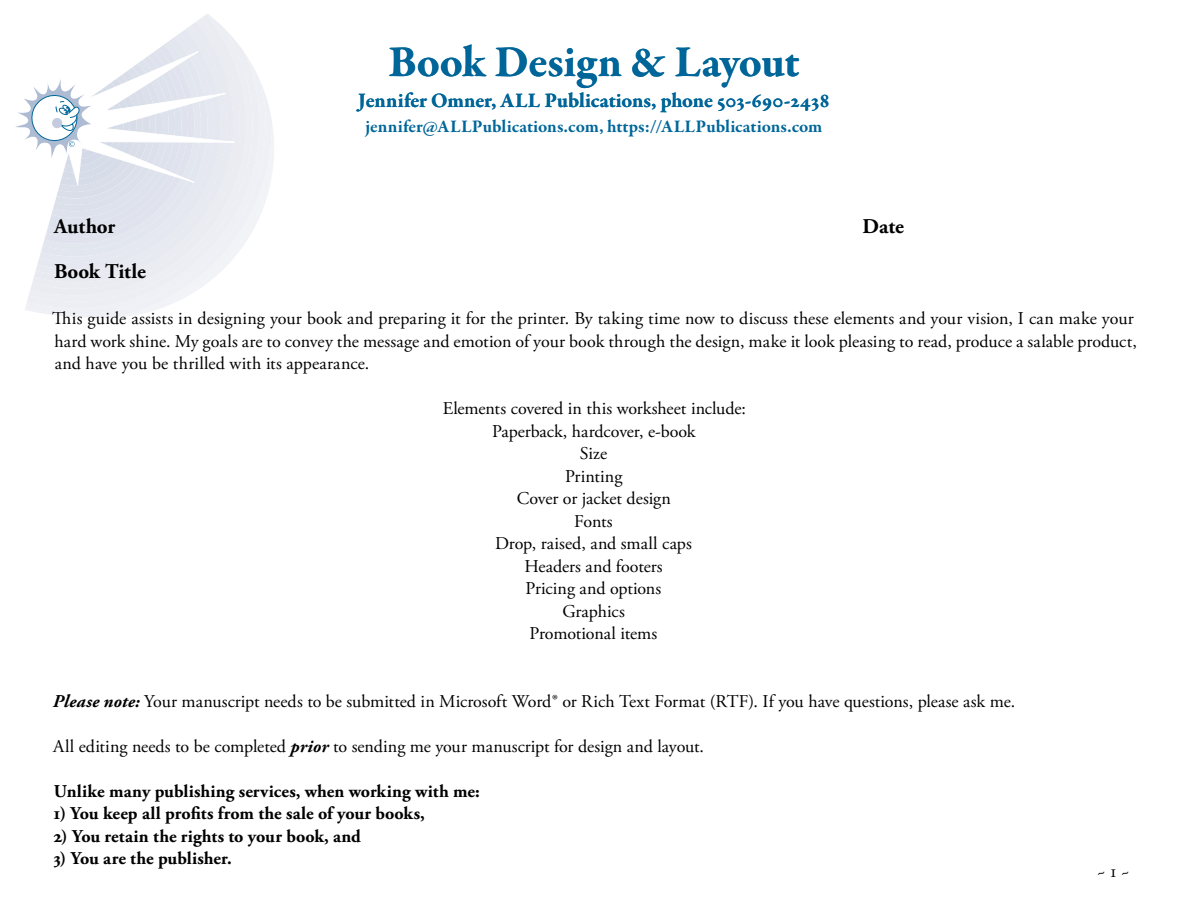
<style>
.page{position:relative;width:1188px;height:918px;background:#fff}
.page>*{position:absolute;margin:0;border:0;box-sizing:border-box;transform-origin:0 0}
.t1{font:700 45px "Garamond Premr Pro";letter-spacing:-.005em;color:#069}
.t2{font:700 21px "Garamond Premr Pro";letter-spacing:-.005em;color:#069}
.t3{font:700 21px "Adobe Garamond Pro";letter-spacing:-.005em;color:#000}
.t4{font:18px/22.5px "Adobe Garamond Pro";color:#000}
.t5{font:700 18px "Adobe Garamond Pro";letter-spacing:.005em;color:#000}
.t6{font:700 18px "Garamond Premr Pro";color:#069}
.s1{font-weight:700;font-style:italic}
</style>
<div class="page">
<svg style="left:266px;top:98px;width:6px;height:100px"></svg>
<svg style="left:259px;top:80px;width:7px;height:137px"></svg>
<svg style="left:253px;top:67px;width:6px;height:162px"></svg>
<svg style="left:25px;top:14px;width:227px;height:304px"></svg>
<svg style="left:15px;top:14px;width:173px;height:223px"></svg>
<p class="t1" style="left:388px;top:34px;width:413px">Book Design &amp; Layout</p>
<p class="t2" style="left:358px;top:87px;width:473px">Jennifer Omner, ALL Publications, phone 503-690-2438</p>
<p class="t6" style="left:365px;top:115px;width:459px">jennifer@ALLPublications.com, https://ALLPublications.com</p>
<p class="t3" style="left:54px;top:214px;width:63px">Author</p>
<p class="t3" style="left:862px;top:214px;width:43px">Date</p>
<p class="t3" style="left:54px;top:259px;width:93px">Book Title</p>
<p class="t4" style="left:52px;top:308px;width:1086px">This guide assists in designing your book and preparing it for the printer. By taking time now to discuss these elements and your vision, I can make your hard work shine. My goals are to convey the message and emotion of your book through the design, make it look pleasing to read, produce a salable product, and have you be thrilled with its appearance.</p>
<p class="t4" style="left:443px;top:398px;width:305px">Elements covered in this worksheet include:</p>
<p class="t4" style="left:492px;top:420px;width:205px">Paperback, hardcover, e-book</p>
<p class="t4" style="left:580px;top:443px;width:29px">Size</p>
<p class="t4" style="left:565px;top:465px;width:59px">Printing</p>
<p class="t4" style="left:517px;top:488px;width:156px">Cover or jacket design</p>
<p class="t4" style="left:574px;top:510px;width:40px">Fonts</p>
<p class="t4" style="left:495px;top:533px;width:198px">Drop, raised, and small caps</p>
<p class="t4" style="left:524px;top:555px;width:140px">Headers and footers</p>
<p class="t4" style="left:526px;top:578px;width:137px">Pricing and options</p>
<p class="t4" style="left:562px;top:600px;width:64px">Graphics</p>
<p class="t4" style="left:530px;top:623px;width:129px">Promotional items</p>
<p class="t4" style="left:53px;top:690px;width:964px"><span class="s1">Please note:</span> Your manuscript needs to be submitted in Microsoft Word® or Rich Text Format (RTF). If you have questions, please ask me.</p>
<p class="t4" style="left:53px;top:735px;width:652px">All editing needs to be completed <span class="s1">prior</span> to sending me your manuscript for design and layout.</p>
<p class="t5" style="left:54px;top:780px;width:428px">Unlike many publishing services, when working with me:</p>
<p class="t5" style="left:54px;top:803px;width:373px">1) You keep all profits from the sale of your books,</p>
<p class="t5" style="left:53px;top:825px;width:309px">2) You retain the rights to your book, and</p>
<p class="t5" style="left:54px;top:848px;width:180px">3) You are the publisher.</p>
<p class="t4" style="left:1097px;top:861px;width:34px">~ 1 ~</p>
</div>
